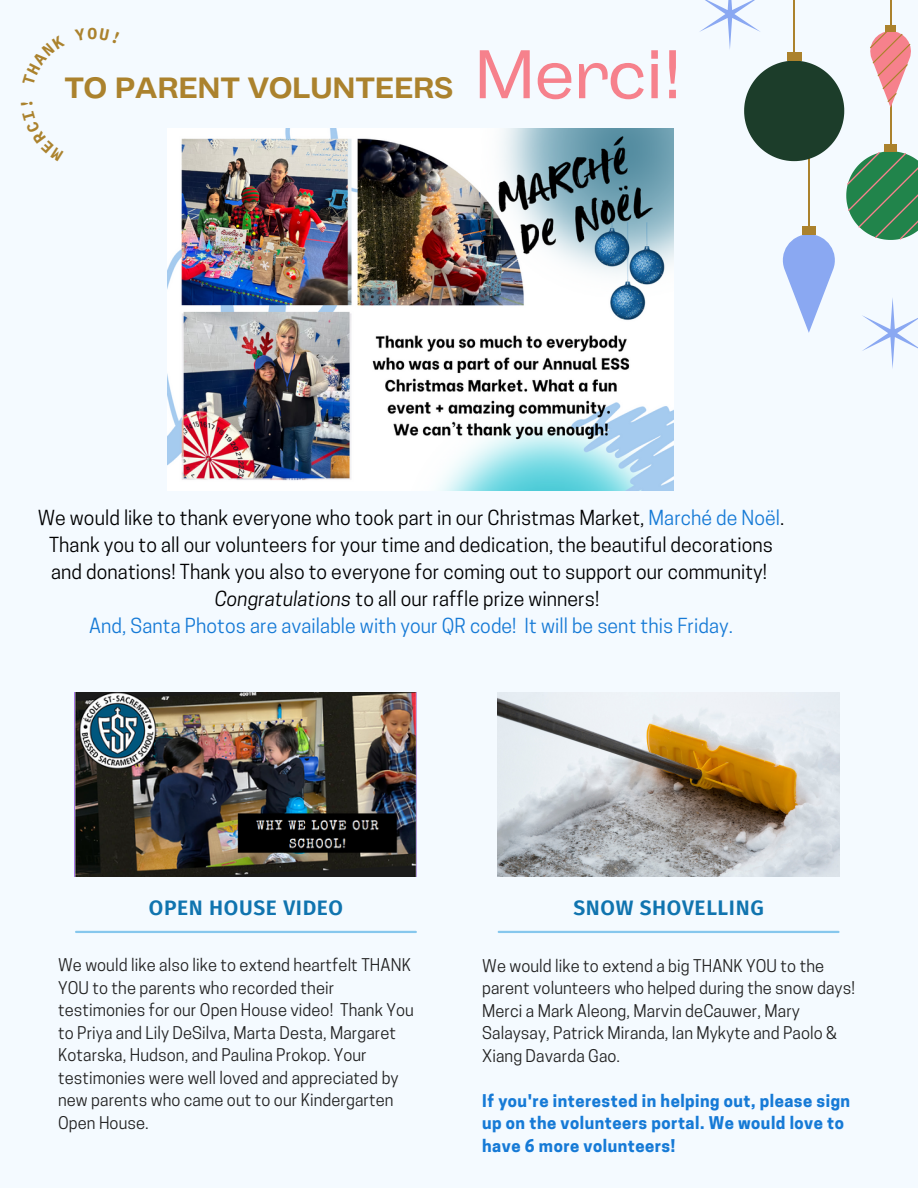
<style>
.page{position:relative;width:918px;height:1188px;background:#f4faff}
.page>*{position:absolute;margin:0;border:0;box-sizing:border-box;transform-origin:0 0}
.t1{font:68.55px "Body Grotesque Fit";color:#f6818c}
.t2{font:700 29.25px "Body Grotesque Fit";color:#ab822d}
.t3{font:600 21px "Fira Sans";letter-spacing:.03em;color:#1074af}
.t4{font:19.5px/27px "Cooper Hewitt";letter-spacing:.005em;color:#000;text-align:center}
.t5{font:16.5px/22.5px "Cooper Hewitt";letter-spacing:.005em;color:#222}
.t6{font:700 16.5px/22.5px "Cooper Hewitt";letter-spacing:.03em;color:#167ad6}
.s1{color:#167ad6}
.s2{font-style:italic}
</style>
<div class="page">
<svg style="left:699px;top:0;width:219px;height:368px"></svg>
<img style="left:498px;top:692px;width:342px;height:185px">
<hr style="left:499px;top:931px;width:340px;height:2px;background:#86c7ed">
<img style="left:75px;top:692px;width:342px;height:185px">
<hr style="left:76px;top:931px;width:340px;height:2px;background:#86c7ed">
<img style="left:168px;top:129px;width:506px;height:362px">
<h2 class="t2" style="left:65px;top:71px;width:390px">TO PARENT VOLUNTEERS</h2>
<h1 class="t1" style="left:474px;top:35px;width:209px">Merci!</h1>
<p class="t4" style="left:38px;top:507px;width:748px">We would like to thank everyone who took part in our Christmas Market, <span class="s1">Marché de Noël</span>.<br>Thank you to all our volunteers for your time and dedication, the beautiful decorations and donations! Thank you also to everyone for coming out to support our community!<br><span class="s2">Congratulations</span> to all our raffle prize winners!<br><span class="s1">And, Santa Photos are available with your QR code! It will be sent this Friday.</span></p>
<p class="t3" style="left:149px;top:896px;width:196px">OPEN HOUSE VIDEO</p>
<p class="t5" style="left:58px;top:956px;width:357px">We would like also like to extend heartfelt THANK YOU to the parents who recorded their testimonies for our Open House video! Thank You to Priya and Lily DeSilva, Marta Desta, Margaret Kotarska, Hudson, and Paulina Prokop. Your testimonies were well loved and appreciated by new parents who came out to our Kindergarten Open House.</p>
<p class="t3" style="left:573px;top:896px;width:192px">SNOW SHOVELLING</p>
<p class="t5" style="left:482px;top:957px;width:374px">We would like to extend a big THANK YOU to the parent volunteers who helped during the snow days!<br>Merci a Mark Aleong, Marvin deCauwer, Mary Salaysay, Patrick Miranda, Ian Mykyte and Paolo &amp; Xiang Davarda Gao.</p>
<p class="t6" style="left:482px;top:1092px;width:370px">If you're interested in helping out, please sign up on the volunteers portal. We would love to have 6 more volunteers!</p>
</div>
